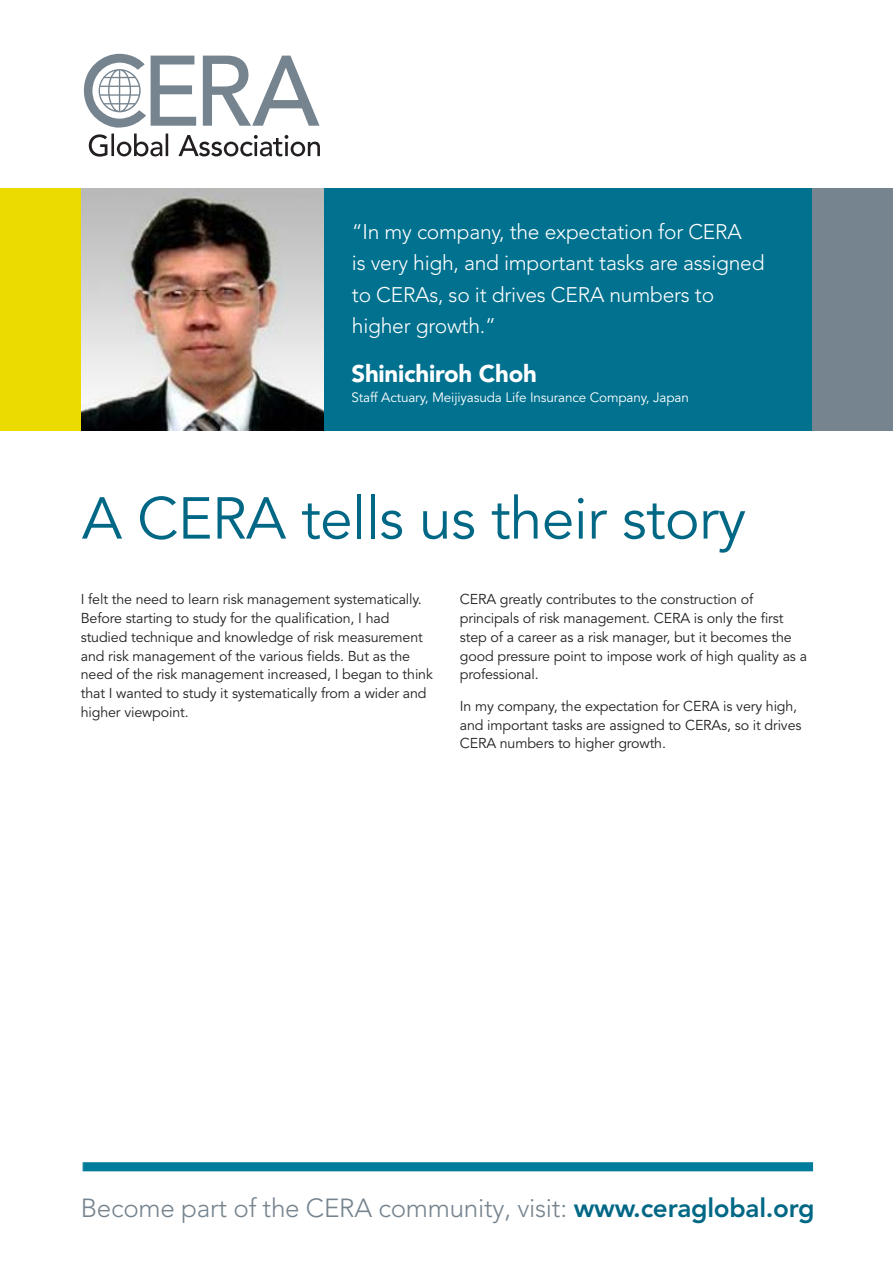
<style>
.page{position:relative;width:893px;height:1263px;background:#fff}
.page>*{position:absolute;margin:0;border:0;box-sizing:border-box;transform-origin:0 0}
.Body_copy{font:58.5px "Avenir LT Pro";letter-spacing:-.01em;color:#006785}
.Subtitles{font:300 25.95px "Avenir LT Pro";letter-spacing:-.01em;color:#76848f}
.Subtitles-2{font:900 24px "Avenir LT Std";letter-spacing:-.01em;color:#fff}
.Subtitles-3{font:300 21px/31.5px "Avenir LT Std";letter-spacing:-.01em;color:#fff}
.Body_copy-2{font:14.25px/18.8px "Avenir LT Std";letter-spacing:-.01em;color:#231f20}
.Subtitles-4{font:13.5px "Avenir LT Std";letter-spacing:-.01em;color:#fff}
.s1{font-weight:800;color:#006785}
</style>
<div class="page">
<img style="left:81px;top:188px;width:243px;height:243px">
<div style="left:324px;top:188px;width:488px;height:243px;background:#00718f"></div>
<svg style="left:89px;top:134px;width:231px;height:23px"></svg>
<svg style="left:203px;top:56px;width:116px;height:70px"></svg>
<svg style="left:84px;top:54px;width:112px;height:74px"></svg>
<svg style="left:82px;top:1162px;width:731px;height:10px;background:#1688a3"></svg>
<div style="left:812px;top:188px;width:81px;height:243px;background:#76848f"></div>
<div style="left:0;top:188px;width:81px;height:243px;background:#ebdb01"></div>
<p class="Subtitles-3" style="left:352px;top:216px;width:414px">“In my company, the expectation for CERA<br>is very high, and important tasks are assigned to CERAs, so it drives CERA numbers to higher growth.”</p>
<p class="Subtitles-2" style="left:352px;top:359px;width:187px">Shinichiroh Choh</p>
<p class="Subtitles-4" style="left:352px;top:390px;width:339px">Staff Actuary, Meijiyasuda Life Insurance Company, Japan</p>
<p class="Body_copy" style="left:82px;top:484px;width:666px">A CERA tells us their story</p>
<p class="Body_copy-2" style="left:81px;top:590px;width:354px">I felt the need to learn risk management systematically.<br>Before starting to study for the qualification, I had studied technique and knowledge of risk measurement and risk management of the various fields. But as the need of the risk management increased, I began to think that I wanted to study it systematically from a wider and higher viewpoint.</p>
<p class="Body_copy-2" style="left:460px;top:590px;width:349px">CERA greatly contributes to the construction of principals of risk management. CERA is only the first step of a career as a risk manager, but it becomes the good pressure point to impose work of high quality as a professional.</p>
<p class="Body_copy-2" style="left:460px;top:697px;width:343px">In my company, the expectation for CERA is very high, and important tasks are assigned to CERAs, so it drives<br>CERA numbers to higher growth.</p>
<p class="Subtitles" style="left:81px;top:1193px;width:735px">Become part of the CERA community, visit: <span class="s1">www.ceraglobal.org</span></p>
</div>
